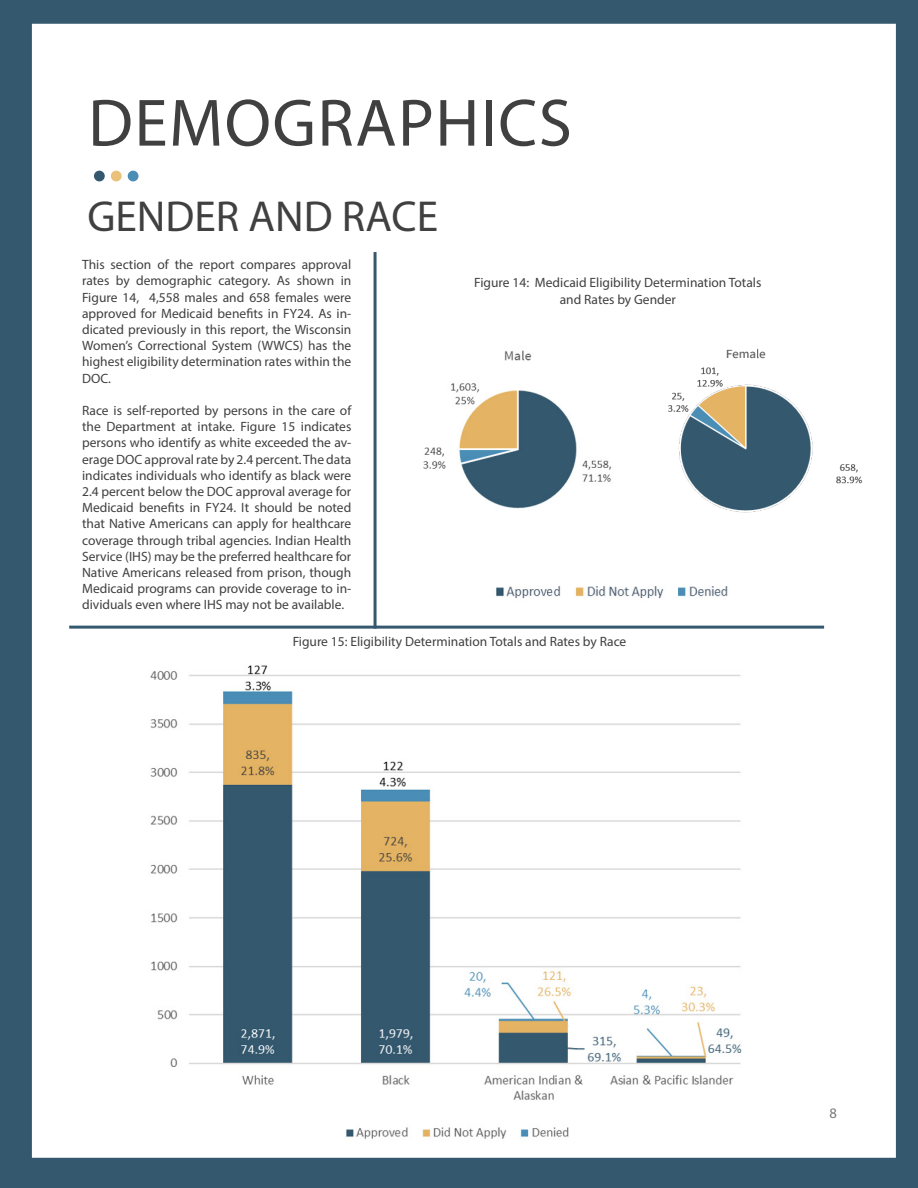
<style>
.page{position:relative;width:918px;height:1188px;background:#34586e}
.page>*{position:absolute;margin:0;border:0;box-sizing:border-box;transform-origin:0 0}
.t1{font:67.5px "Myriad Pro";letter-spacing:.02em;color:#404040}
.t2{font:43.5px "Myriad Pro";color:#404040}
.t3{font:14.55px "Myriad Pro";color:#777}
.t4{font:13.5px/16.2px "Myriad Pro";color:#404040;text-align:justify}
</style>
<div class="page">
<div style="left:33px;top:25px;width:862px;height:1132px;background:#fff"></div>
<div style="left:94px;top:171px;width:11px;height:10px;background:#34586e;border-radius:50%"></div>
<div style="left:111px;top:171px;width:11px;height:10px;background:#eac07a;border-radius:50%"></div>
<div style="left:128px;top:171px;width:11px;height:10px;background:#4a8db5;border-radius:50%"></div>
<hr style="left:69px;top:626px;width:755px;height:3px;background:#34586e">
<hr style="left:374px;top:252px;width:3px;height:377px;background:#34586e">
<img style="left:668px;top:348px;width:195px;height:165px">
<img style="left:423px;top:350px;width:189px;height:159px">
<img style="left:496px;top:586px;width:232px;height:13px">
<img style="left:150px;top:665px;width:592px;height:474px">
<p class="t1" style="left:88px;top:81px;width:485px">DEMOGRAPHICS</p>
<p class="t2" style="left:87px;top:190px;width:352px">GENDER AND RACE</p>
<p class="t4" style="left:82px;top:256px;width:271px">This section of the report compares approval rates by demographic category. As shown in Figure 14, 4,558 males and 658 females were approved for Medicaid benefits in FY24. As in&shy;dicated previously in this report, the Wisconsin Women’s Correctional System (WWCS) has the highest eligibility determination rates within the DOC.</p>
<p class="t4" style="left:82px;top:402px;width:271px">Race is self-reported by persons in the care of the Department at intake. Figure 15 indicates persons who identify as white exceeded the av&shy;erage DOC approval rate by 2.4 percent. The data indicates individuals who identify as black were 2.4 percent below the DOC approval average for Medicaid benefits in FY24. It should be noted that Native Americans can apply for healthcare coverage through tribal agencies. Indian Health Service (IHS) may be the preferred healthcare for Native Americans released from prison, though Medicaid programs can provide coverage to in&shy;dividuals even where IHS may not be available.</p>
<p class="t4" style="left:474px;top:275px;width:289px;text-align:center">Figure 14: Medicaid Eligibility Determination Totals and Rates by Gender</p>
<p class="t4" style="left:293px;top:633px;width:335px">Figure 15: Eligibility Determination Totals and Rates by Race</p>
<p class="t3" style="left:830px;top:1104px;width:9px">8</p>
</div>
